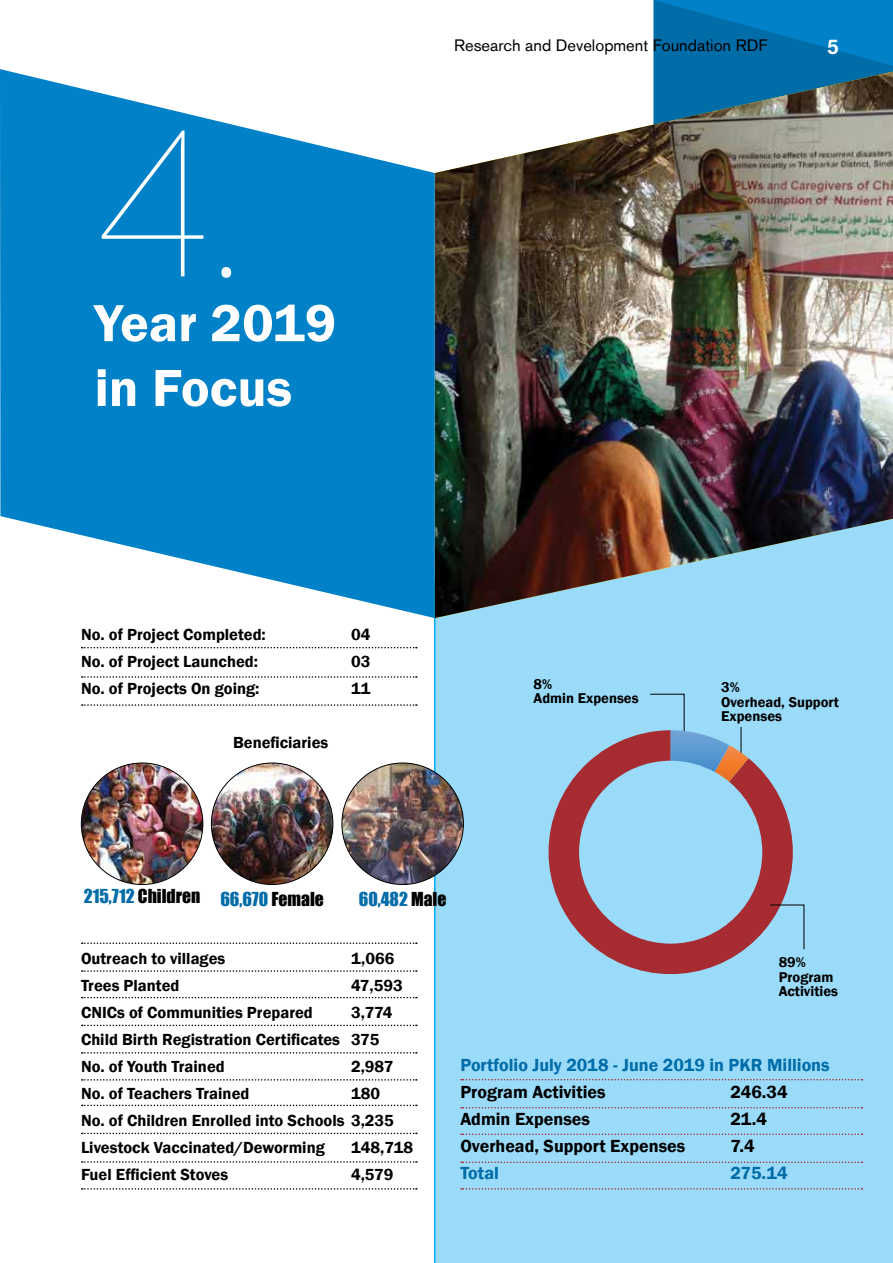
<style>
.page{position:relative;width:893px;height:1263px;background:#fff}
.page>*{position:absolute;margin:0;border:0;box-sizing:border-box;transform-origin:0 0}
.t1{font:100 180px "Sinkin Sans 100";color:#fff}
.t2{font:600 54px/64.8px "Franklin Gothic";color:#fff}
.t3{font:500 21px "Akzidenz Grotesk BE";color:#fff}
.t4{font:600 18px "Franklin Gothic";color:#000}
.t5{font:600 18px "Franklin Gothic";color:#006ca8}
.t6{font:17.7px "Impact";color:#000}
.t7{font:17.7px "Impact";color:#006ca8}
.t8{font:600 16.5px/27px "Franklin Gothic";color:#000}
.t9{font:16.5px "Akzidenz Grotesk BE";color:#000}
.t10{font:600 14.55px/14.5px "Franklin Gothic";color:#000}
.s1{color:#006ca8}
.s2{color:#000}
</style>
<div class="page">
<div style="left:433px;top:618px;width:460px;height:645px;background:#9adbf9"></div>
<svg style="left:534px;top:730px;width:274px;height:259px;background:#9dacc3"></svg>
<img style="left:435px;top:124px;width:458px;height:494px">
<svg style="left:653px;top:0;width:240px;height:134px;background:#25769f"></svg>
<svg style="left:0;top:69px;width:435px;height:549px;fill:#0081c8"></svg>
<svg style="left:461px;top:1079px;width:401px;height:1px"></svg>
<svg style="left:461px;top:1107px;width:401px;height:1px"></svg>
<svg style="left:461px;top:1133px;width:401px;height:2px"></svg>
<svg style="left:461px;top:1161px;width:401px;height:2px"></svg>
<svg style="left:461px;top:1188px;width:401px;height:2px"></svg>
<img style="left:81px;top:763px;width:122px;height:121px;border-radius:61px">
<img style="left:211px;top:763px;width:122px;height:121px;border-radius:61px">
<img style="left:342px;top:763px;width:121px;height:121px;border-radius:61px">
<svg style="left:82px;top:647px;width:335px;height:1px"></svg>
<svg style="left:82px;top:942px;width:335px;height:2px"></svg>
<svg style="left:82px;top:676px;width:335px;height:2px"></svg>
<svg style="left:82px;top:970px;width:335px;height:2px"></svg>
<svg style="left:82px;top:704px;width:335px;height:2px"></svg>
<svg style="left:82px;top:997px;width:335px;height:1px"></svg>
<svg style="left:82px;top:1025px;width:335px;height:1px"></svg>
<svg style="left:82px;top:1052px;width:335px;height:1px"></svg>
<svg style="left:82px;top:1079px;width:335px;height:1px"></svg>
<svg style="left:82px;top:1104px;width:335px;height:2px"></svg>
<svg style="left:82px;top:1133px;width:335px;height:1px"></svg>
<svg style="left:82px;top:1161px;width:335px;height:2px"></svg>
<svg style="left:82px;top:1188px;width:335px;height:2px"></svg>
<svg style="left:769px;top:904px;width:36px;height:46px;background:#93c3de"></svg>
<svg style="left:649px;top:693px;width:99px;height:89px;background:#94b4cd"></svg>
<h1 class="t1" style="left:94px;top:62px;width:151px">4.</h1>
<h2 class="t2" style="left:94px;top:291px;width:243px">Year 2019 in Focus</h2>
<p class="t9" style="left:454px;top:35px;width:315px">Research and Development Foundation RDF</p>
<p class="t3" style="left:827px;top:34px;width:13px">5</p>
<p class="t8" style="left:81px;top:621px;width:186px">No. of Project Completed:</p>
<p class="t8" style="left:351px;top:621px;width:21px">04</p>
<p class="t8" style="left:81px;top:648px;width:178px">No. of Project Launched:</p>
<p class="t8" style="left:351px;top:648px;width:21px">03</p>
<p class="t8" style="left:81px;top:675px;width:180px">No. of Projects On going:</p>
<p class="t8" style="left:351px;top:675px;width:21px">11</p>
<p class="t8" style="left:233px;top:729px;width:97px">Beneficiaries</p>
<p class="t10" style="left:534px;top:677px;width:107px">8%<br>Admin Expenses</p>
<p class="t10" style="left:721px;top:680px;width:119px">3%<br>Overhead, Support<br>Expenses</p>
<p class="t6" style="left:84px;top:882px;width:242px"><span class="s1">215,712</span> Children <span class="s1">66,670</span> Female</p>
<p class="t7" style="left:359px;top:885px;width:89px">60,482 <span class="s2">Male</span></p>
<p class="t8" style="left:81px;top:945px;width:146px">Outreach to villages</p>
<p class="t8" style="left:351px;top:945px;width:45px">1,066</p>
<p class="t8" style="left:81px;top:972px;width:100px">Trees Planted</p>
<p class="t8" style="left:351px;top:972px;width:53px">47,593</p>
<p class="t8" style="left:81px;top:999px;width:233px">CNICs of Communities Prepared</p>
<p class="t8" style="left:81px;top:999px;width:313px;text-indent:270px">3,774<br>Child Birth Registration Certificates 375<br>No. of Youth Trained</p>
<p class="t8" style="left:351px;top:1053px;width:44px">2,987</p>
<p class="t8" style="left:81px;top:1080px;width:170px">No. of Teachers Trained</p>
<p class="t8" style="left:81px;top:1080px;width:314px;text-indent:270px">180<br>No. of Children Enrolled into Schools 3,235<br>Livestock Vaccinated/Deworming</p>
<p class="t8" style="left:351px;top:1134px;width:64px">148,718</p>
<p class="t8" style="left:81px;top:1161px;width:149px">Fuel Efficient Stoves</p>
<p class="t8" style="left:351px;top:1161px;width:44px">4,579</p>
<p class="t10" style="left:779px;top:955px;width:61px">89%<br>Program<br>Activities</p>
<p class="t5" style="left:460px;top:1054px;width:371px">Portfolio July 2018 - June 2019 in PKR Millions</p>
<p class="t4" style="left:460px;top:1081px;width:147px">Program Activities</p>
<p class="t4" style="left:730px;top:1081px;width:59px">246.34</p>
<p class="t4" style="left:460px;top:1108px;width:131px">Admin Expenses</p>
<p class="t4" style="left:730px;top:1108px;width:38px">21.4</p>
<p class="t4" style="left:460px;top:1135px;width:226px">Overhead, Support Expenses</p>
<p class="t4" style="left:730px;top:1135px;width:26px">7.4</p>
<p class="t5" style="left:460px;top:1162px;width:40px">Total</p>
<p class="t5" style="left:730px;top:1162px;width:59px">275.14</p>
</div>
